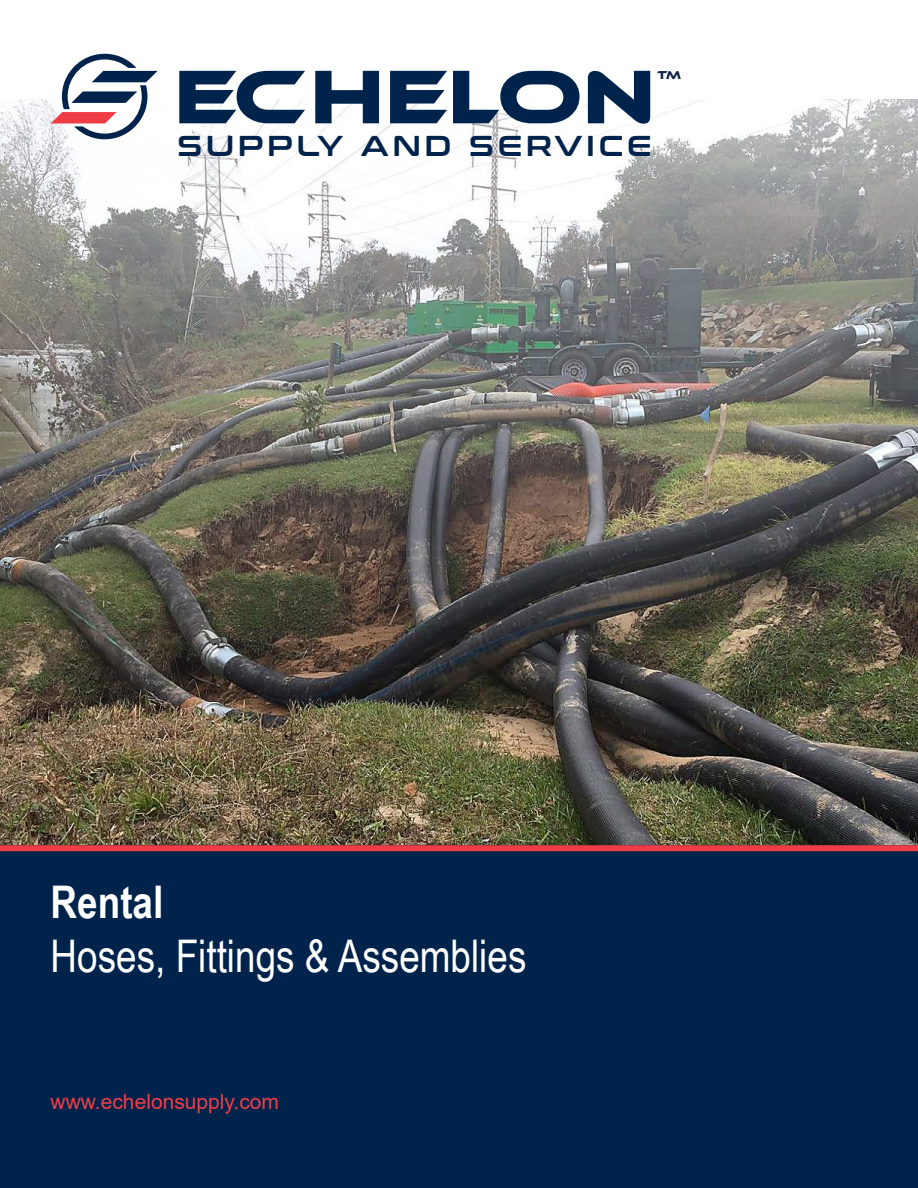
<style>
.page{position:relative;width:918px;height:1188px;background:#fff}
.page>*{position:absolute;margin:0;border:0;box-sizing:border-box;transform-origin:0 0}
.t1{font:45px "Arial Narrow";color:#fff}
.t2{font:700 45px "Arial Narrow";color:#fff}
.t3{font:28.8px "Conthrax Sb";letter-spacing:.135em;color:#00234c}
.t4{font:21px "Arial";color:#ef3d46}
.t5{font:11.85px "Ethnocentric Rg";color:#12244a}
</style>
<div class="page">
<div style="left:0;top:846px;width:918px;height:342px;background:#00234c"></div>
<div style="left:0;top:845px;width:918px;height:6px;background:#ef3d46"></div>
<img style="left:0;top:53px;width:918px;height:793px">
<svg style="left:179px;top:71px;width:126px;height:52px"></svg>
<svg style="left:315px;top:71px;width:64px;height:52px"></svg>
<svg style="left:390px;top:71px;width:57px;height:52px"></svg>
<svg style="left:588px;top:71px;width:62px;height:53px"></svg>
<svg style="left:453px;top:71px;width:127px;height:52px"></svg>
<svg style="left:51px;top:54px;width:107px;height:85px"></svg>
<p class="t5" style="left:657px;top:68px;width:25px">TM</p>
<p class="t3" style="left:178px;top:124px;width:475px">SUPPLY AND SERVICE</p>
<p class="t2" style="left:51px;top:868px;width:114px">Rental</p>
<p class="t1" style="left:51px;top:923px;width:477px">Hoses, Fittings &amp; Assemblies</p>
<p class="t4" style="left:51px;top:1087px;width:230px">www.echelonsupply.com</p>
</div>
